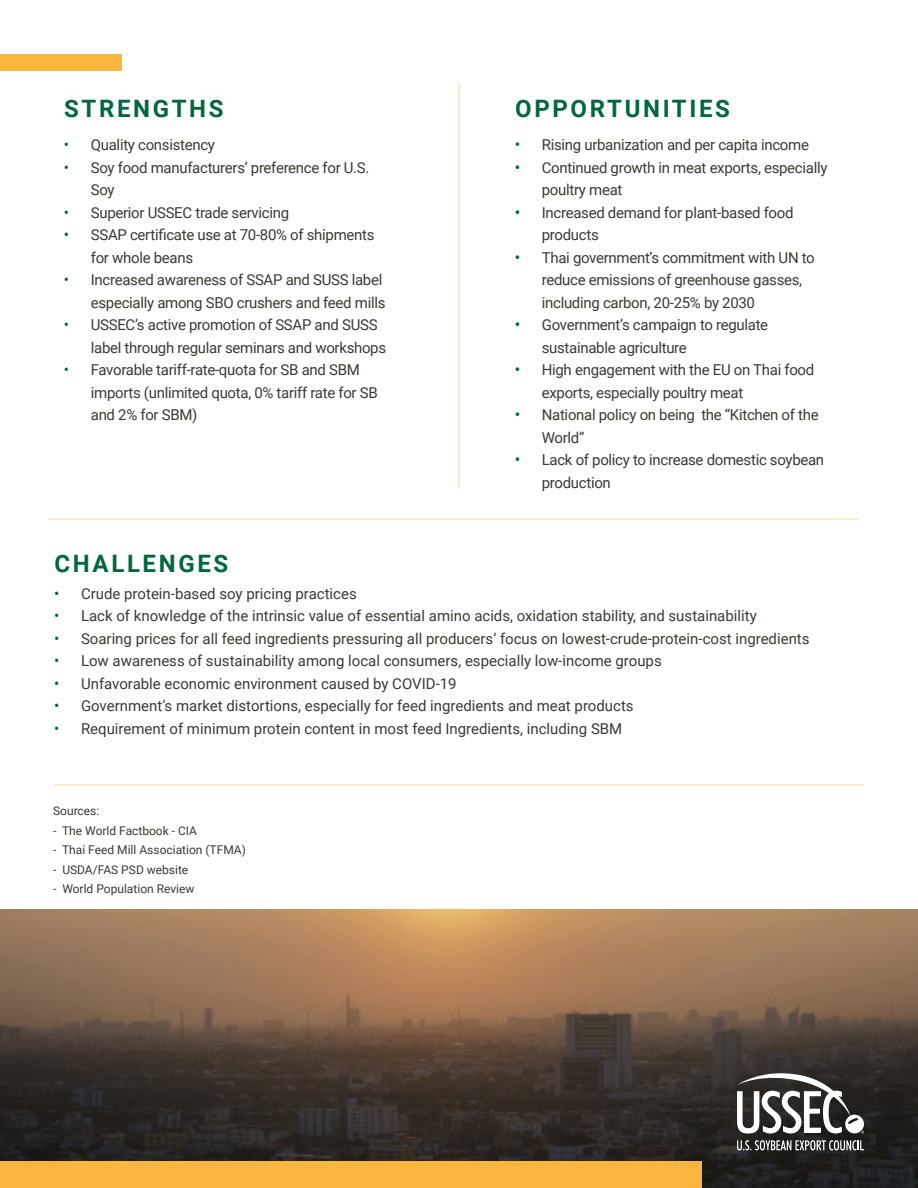
<style>
.page{position:relative;width:918px;height:1188px;background:#fff}
.page>*{position:absolute;margin:0;border:0;box-sizing:border-box;transform-origin:0 0}
.t1{font:700 24px "Roboto";letter-spacing:.11em;color:#00673e}
.t2{font:15px/22.5px "Roboto";letter-spacing:-.02em;color:#3d3934}
.t3{font:15px "Roboto";color:#3d3934}
.t4{font:12px "Roboto";color:#3d3934}
.s1{font-size:15.75px;color:#00673e}
.s2{font-weight:500;font-size:15.75px;color:#00673e}
</style>
<div class="page">
<hr style="left:49px;top:518px;width:810px;height:2px;background:#fcb53d">
<hr style="left:54px;top:784px;width:810px;height:2px;background:#fcb53d">
<hr style="left:458px;top:83px;width:2px;height:405px;background:#fcb53d">
<svg style="left:0;top:909px;width:918px;height:279px;background:#695341"></svg>
<div style="left:0;top:1161px;width:702px;height:27px;background:#fcb53d"></div>
<svg style="left:737px;top:1140px;width:127px;height:10px"></svg>
<svg style="left:737px;top:1073px;width:127px;height:61px"></svg>
<div style="left:0;top:54px;width:122px;height:16px;background:#fcb53d"></div>
<p class="t1" style="left:64px;top:92px;width:161px">STRENGTHS</p>
<p class="t1" style="left:515px;top:92px;width:216px">OPPORTUNITIES</p>
<p class="t2" style="left:64px;top:133px;width:153px"><span class="s1">•</span> Quality consistency</p>
<p class="t2" style="left:91px;top:156px;width:280px;text-indent:-27px"><span class="s1">•</span> Soy food manufacturers’ preference for U.S.<br>Soy</p>
<p class="t2" style="left:64px;top:201px;width:227px"><span class="s1">•</span> Superior USSEC trade servicing</p>
<p class="t2" style="left:91px;top:223px;width:285px;text-indent:-27px"><span class="s1">•</span> SSAP certificate use at 70-80% of shipments for whole beans</p>
<p class="t2" style="left:64px;top:268px;width:323px;text-align:right"><span class="s1">•</span> Increased awareness of SSAP and SUSS label especially among SBO crushers and feed mills</p>
<p class="t2" style="left:91px;top:313px;width:297px;text-indent:-27px"><span class="s1">•</span> USSEC’s active promotion of SSAP and SUSS label through regular seminars and workshops</p>
<p class="t2" style="left:91px;top:358px;width:288px;text-indent:-27px"><span class="s1">•</span> Favorable tariff-rate-quota for SB and SBM imports (unlimited quota, 0% tariff rate for SB and 2% for SBM)</p>
<p class="t1" style="left:54px;top:546px;width:175px">CHALLENGES</p>
<p class="t2" style="left:515px;top:133px;width:296px"><span class="s2">•</span> Rising urbanization and per capita income</p>
<p class="t2" style="left:542px;top:156px;width:287px;text-indent:-27px"><span class="s2">•</span> Continued growth in meat exports, especially poultry meat</p>
<p class="t2" style="left:542px;top:201px;width:253px;text-indent:-27px"><span class="s2">•</span> Increased demand for plant-based food products</p>
<p class="t2" style="left:542px;top:246px;width:275px;text-indent:-27px"><span class="s2">•</span> Thai government’s commitment with UN to reduce emissions of greenhouse gasses, including carbon, 20-25% by 2030</p>
<p class="t2" style="left:542px;top:313px;width:228px;text-indent:-27px"><span class="s2">•</span> Government’s campaign to regulate sustainable agriculture</p>
<p class="t2" style="left:542px;top:358px;width:274px;text-indent:-27px"><span class="s2">•</span> High engagement with the EU on Thai food exports, especially poultry meat</p>
<p class="t2" style="left:542px;top:403px;width:278px;text-indent:-27px"><span class="s2">•</span> National policy on being the “Kitchen of the<br>World”</p>
<p class="t2" style="left:542px;top:448px;width:284px;text-indent:-27px"><span class="s2">•</span> Lack of policy to increase domestic soybean production</p>
<p class="t3" style="left:54px;top:583px;width:304px"><span class="s1">•</span> Crude protein-based soy pricing practices</p>
<p class="t3" style="left:54px;top:605px;width:704px"><span class="s1">•</span> Lack of knowledge of the intrinsic value of essential amino acids, oxidation stability, and sustainability</p>
<p class="t3" style="left:54px;top:628px;width:757px"><span class="s1">•</span> Soaring prices for all feed ingredients pressuring all producers’ focus on lowest-crude-protein-cost ingredients</p>
<p class="t3" style="left:54px;top:650px;width:609px"><span class="s1">•</span> Low awareness of sustainability among local consumers, especially low-income groups</p>
<p class="t3" style="left:54px;top:673px;width:404px"><span class="s1">•</span> Unfavorable economic environment caused by COVID-19</p>
<p class="t3" style="left:54px;top:695px;width:581px"><span class="s1">•</span> Government’s market distortions, especially for feed ingredients and meat products</p>
<p class="t3" style="left:54px;top:718px;width:570px"><span class="s1">•</span> Requirement of minimum protein content in most feed Ingredients, including SBM</p>
<p class="t4" style="left:53px;top:803px;width:48px">Sources:</p>
<p class="t4" style="left:53px;top:822px;width:146px">- The World Factbook - CIA</p>
<p class="t4" style="left:53px;top:842px;width:194px">- Thai Feed Mill Association (TFMA)</p>
<p class="t4" style="left:53px;top:861px;width:137px">- USDA/FAS PSD website</p>
<p class="t4" style="left:53px;top:881px;width:143px">- World Population Review</p>
</div>
